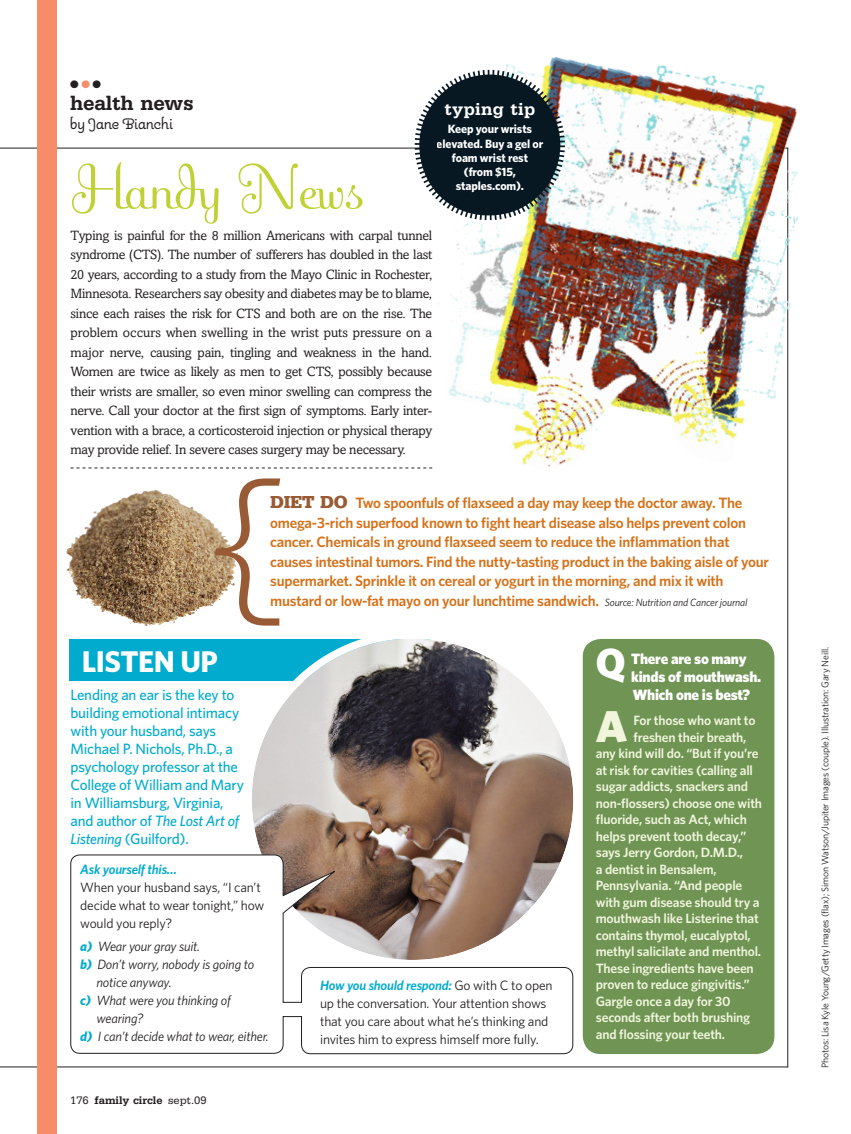
<style>
.page{position:relative;width:851px;height:1134px;background:#fff}
.page>*{position:absolute;margin:0;border:0;box-sizing:border-box;transform-origin:0 0}
.Whitney_Med_9_12{font:66px "Fling Let Plain";letter-spacing:-.015em;color:#bfd135}
.Whitney_Med_9_12-2{font:900 44.55px "Whitney";color:#f0f5dc}
.Whitney_Med_9_12-3{font:900 40.8px "Whitney";color:#fff}
.Whitney_Med_9_12-4{font:700 30px "Whitney";letter-spacing:-.015em;color:#fff}
.t1{font:500 21px "Serifa BEFOP";letter-spacing:-.01em;color:#231f20}
.t2{font:18px "Pauline";color:#231f20}
.t3{font:500 18px "Serifa BEFOP";letter-spacing:.02em;color:#fff}
.Whitney_Med_9_12-5{font:600 15px/19.5px "Whitney";letter-spacing:-.015em;color:#d47119}
.Whitney_Med_9_12-6{font:500 15px/18px "Whitney";letter-spacing:-.015em;color:#00abcd}
.Whitney_Med_9_12-7{font:900 15px/18px "Whitney";letter-spacing:-.015em;color:#fff}
.Body_Txt{font:13.5px/19.5px "Amasis";letter-spacing:-.02em;color:#231f20;text-align:justify}
.Whitney_Med_9_12-8{font:600 13.5px "Whitney";letter-spacing:-.015em;color:#f0f5dc}
.Whitney_Med_9_12-9{font:13.5px/18px "Whitney";letter-spacing:-.015em;color:#231f20}
.Whitney_Med_9_12-10{font:italic 13.5px/18px "Whitney";letter-spacing:-.015em;color:#231f20}
.Whitney_Med_9_12-11{font:italic 600 13.5px "Whitney";letter-spacing:-.015em;color:#00abcd}
.t4{font:700 12px/14.2px "Whitney";letter-spacing:-.01em;color:#fff;text-align:center}
.t5{font:500 11.25px "Serifa BEFOP";letter-spacing:-.005em;color:#231f20}
.t6{font:10.8px "Zapf Dingbats";color:#231f20}
.t7{font:9.75px "Whitney";letter-spacing:-.015em;color:#231f20}
.s1{color:#f68d68}
.s2{font-family:"Serifa BEFOP";font-weight:700;font-size:18px;color:#985b35}
.s3{font-weight:400;font-style:italic;font-size:10.5px;color:#231f20}
.s4{font-style:italic}
.s5{font-weight:700;color:#00abcd}
.s6{font-weight:600;font-style:italic;color:#00abcd}
.s7{font-weight:400}
</style>
<div class="page">
<hr style="left:0;top:148px;width:788px;height:1px;background:#231f20">
<hr style="left:0;top:1067px;width:788px;height:1px;background:#231f20">
<hr style="left:787px;top:148px;width:1px;height:919px;background:#231f20">
<div style="left:37px;top:0;width:20px;height:1134px;background:#f68d68"></div>
<div style="left:582px;top:639px;width:192px;height:415px;background:#6f9454;border-radius:18px"></div>
<img style="left:60px;top:490px;width:155px;height:137px">
<div style="left:70px;top:639px;width:360px;height:42px;background:#00abcd"></div>
<img style="left:342px;top:57px;width:457px;height:501px">
<img style="left:252px;top:639px;width:321px;height:321px;border-radius:50%">
<svg style="left:70px;top:854px;width:503px;height:200px"></svg>
<img style="left:413px;top:68px;width:153px;height:154px">
<div style="left:419px;top:75px;width:141px;height:140px;background:#071822;border-radius:50%"></div>
<svg style="left:215px;top:478px;width:65px;height:148px"></svg>
<svg style="left:70px;top:468px;width:362px;height:1px"></svg>
<p class="t6" style="left:70px;top:79px;width:32px">● <span class="s1">●</span> ●</p>
<p class="t2" style="left:70px;top:113px;width:104px">by Jane Bianchi</p>
<p class="t1" style="left:70px;top:91px;width:125px">health news</p>
<p class="Whitney_Med_9_12" style="left:70px;top:148px;width:296px">Handy News</p>
<h3 class="t3" style="left:444px;top:99px;width:92px">typing tip</h3>
<p class="t4" style="left:436px;top:122px;width:108px">Keep your wrists elevated. Buy a gel or foam wrist rest (from $15, staples.com).</p>
<p class="Body_Txt" style="left:70px;top:225px;width:363px">Typing is painful for the 8 million Americans with carpal tunnel syndrome (CTS). The number of sufferers has doubled in the last 20 years, according to a study from the Mayo Clinic in Rochester, Minnesota. Researchers say obesity and diabetes may be to blame, since each raises the risk for CTS and both are on the rise. The problem occurs when swelling in the wrist puts pressure on a major nerve, causing pain, tingling and weakness in the hand.<br>Women are twice as likely as men to get CTS, possibly because their wrists are smaller, so even minor swelling can compress the nerve. Call your doctor at the first sign of symptoms. Early inter&shy;vention with a brace, a corticosteroid injection or physical therapy may provide relief. In severe cases surgery may be necessary.</p>
<p class="Whitney_Med_9_12-5" style="left:270px;top:493px;width:500px"><span class="s2">DIET DO</span> Two spoonfuls of flaxseed a day may keep the doctor away. The omega-3-rich superfood known to fight heart disease also helps prevent colon cancer. Chemicals in ground flaxseed seem to reduce the inflammation that causes intestinal tumors. Find the nutty-tasting product in the baking aisle of your supermarket. Sprinkle it on cereal or yogurt in the morning, and mix it with mustard or low-fat mayo on your lunchtime sandwich. <span class="s3">Source: Nutrition and Cancer journal</span></p>
<p class="Whitney_Med_9_12-3" style="left:595px;top:638px;width:31px">Q</p>
<p class="Whitney_Med_9_12-7" style="left:631px;top:649px;width:131px">There are so many kinds of mouthwash.<br>Which one is best?</p>
<p class="Whitney_Med_9_12-2" style="left:595px;top:699px;width:33px">A</p>
<p class="Whitney_Med_9_12-8" style="left:633px;top:713px;width:123px">For those who want to</p>
<p class="Whitney_Med_9_12-4" style="left:82px;top:643px;width:137px">LISTEN UP</p>
<p class="Whitney_Med_9_12-6" style="left:70px;top:686px;width:175px">Lending an ear is the key to building emotional intimacy with your husband, says<br>Michael P. Nichols, Ph.D., a psychology professor at the<br>College of William and Mary in Williamsburg, Virginia, and author of <span class="s4">The Lost Art of<br>Listening</span> (Guilford).</p>
<p class="Whitney_Med_9_12-8" style="left:633px;top:729px;width:114px">freshen their breath,</p>
<p class="Whitney_Med_9_12-8" style="left:595px;top:746px;width:164px">any kind will do. “But if you’re</p>
<p class="Whitney_Med_9_12-8" style="left:595px;top:762px;width:159px">at risk for cavities (calling all</p>
<p class="Whitney_Med_9_12-8" style="left:595px;top:779px;width:154px">sugar addicts, snackers and</p>
<p class="Whitney_Med_9_12-8" style="left:595px;top:795px;width:168px">non-flossers) choose one with</p>
<p class="Whitney_Med_9_12-8" style="left:595px;top:812px;width:152px">fluoride, such as Act, which</p>
<p class="Whitney_Med_9_12-8" style="left:595px;top:828px;width:152px">helps prevent tooth decay,”</p>
<p class="Whitney_Med_9_12-8" style="left:595px;top:845px;width:149px">says Jerry Gordon, D.M.D.,</p>
<p class="Whitney_Med_9_12-8" style="left:595px;top:861px;width:122px">a dentist in Bensalem,</p>
<p class="Whitney_Med_9_12-8" style="left:595px;top:878px;width:148px">Pennsylvania. “And people</p>
<p class="Whitney_Med_9_12-8" style="left:595px;top:894px;width:165px">with gum disease should try a</p>
<p class="Whitney_Med_9_12-8" style="left:595px;top:911px;width:164px">mouthwash like Listerine that</p>
<p class="Whitney_Med_9_12-8" style="left:595px;top:927px;width:157px">contains thymol, eucalyptol,</p>
<p class="Whitney_Med_9_12-8" style="left:595px;top:944px;width:167px">methyl salicilate and menthol.</p>
<p class="Whitney_Med_9_12-8" style="left:595px;top:960px;width:159px">These ingredients have been</p>
<p class="Whitney_Med_9_12-8" style="left:595px;top:977px;width:155px">proven to reduce gingivitis.”</p>
<p class="Whitney_Med_9_12-8" style="left:595px;top:993px;width:136px">Gargle once a day for 30</p>
<p class="Whitney_Med_9_12-8" style="left:595px;top:1010px;width:156px">seconds after both brushing</p>
<p class="Whitney_Med_9_12-8" style="left:595px;top:1026px;width:131px">and flossing your teeth.</p>
<p class="Whitney_Med_9_12-11" style="left:80px;top:861px;width:98px">Ask yourself this…</p>
<p class="Whitney_Med_9_12-9" style="left:80px;top:878px;width:185px">When your husband says, “I can’t decide what to wear tonight,” how would you reply?</p>
<p class="Whitney_Med_9_12-10" style="left:80px;top:937px;width:121px"><span class="s5">a)</span> Wear your gray suit.</p>
<p class="Whitney_Med_9_12-10" style="left:97px;top:955px;width:159px;text-indent:-16px"><span class="s5">b)</span> Don’t worry, nobody is going to notice anyway.</p>
<p class="Whitney_Med_9_12-10" style="left:97px;top:991px;width:136px;text-indent:-16px"><span class="s5">c)</span> What were you thinking of wearing?</p>
<p class="Whitney_Med_9_12-10" style="left:80px;top:1027px;width:190px"><span class="s5">d)</span> I can’t decide what to wear, either.</p>
<p class="Whitney_Med_9_12-9" style="left:320px;top:976px;width:234px"><span class="s6">How you should respond:</span> Go with C to open up the conversation. Your attention shows that you care about what he’s thinking and invites him to express himself more fully.</p>
<p class="t5" style="left:70px;top:1094px;width:138px"><span class="s7">176</span> family circle <span class="s7">sept.09</span></p>
<p class="t7" style="left:819px;top:1068px;width:423px;rotate:-90deg">Photos: Lisa Kyle Young/Getty Images (flax); Simon Watson/Jupiter Images (couple). Illustration: Gary Neill.</p>
</div>
